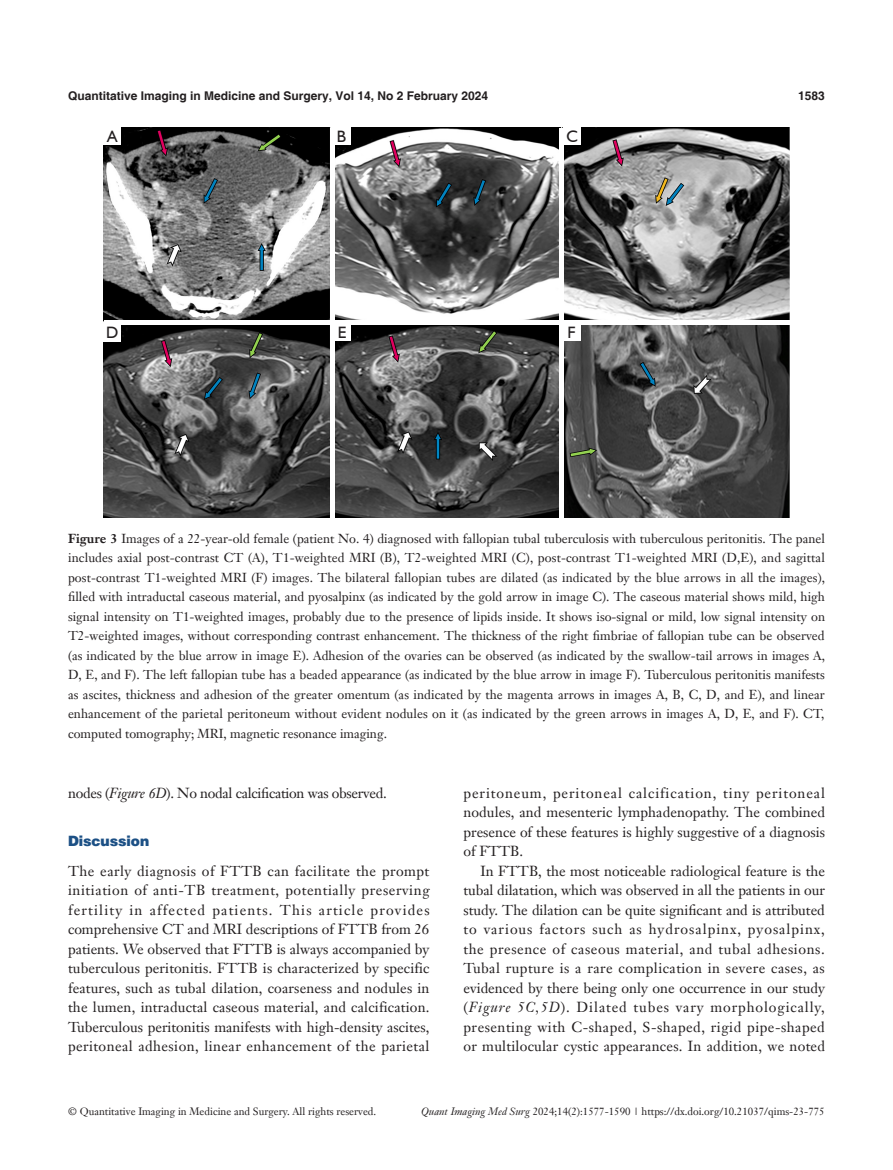
<style>
.page{position:relative;width:893px;height:1170px;background:#fff}
.page>*{position:absolute;margin:0;border:0;box-sizing:border-box;transform-origin:0 0}
.t1{font:16.5px "Humanist 521 BT";color:#231f20}
.t2{font:14.25px/19.5px "Janson Text LT";letter-spacing:.015em;color:#231f20;text-align:justify}
.t3{font:14.25px "Janson Text LT";letter-spacing:-.02em;color:#231f20}
.t4{font:900 14.25px "Helvetica";color:#1c5085}
.t5{font:12.75px/19.5px "Janson Text LT";color:#231f20;text-align:justify}
.t6{font:700 12px "Helvetica";color:#231f20}
.t7{font:10.5px "Janson Text LT";color:#231f20}
.s1{font-weight:700}
.s2{font-style:italic}
</style>
<div class="page">
<img style="left:104px;top:128px;width:685px;height:389px">
<hr style="left:330px;top:128px;width:4px;height:389px;background:#fff">
<div style="left:559px;top:128px;width:5px;height:389px;background:#fff"></div>
<div style="left:104px;top:320px;width:685px;height:5px;background:#fff"></div>
<div style="left:104px;top:128px;width:17px;height:17px;background:#fff"></div>
<div style="left:333px;top:128px;width:17px;height:17px;background:#fff"></div>
<div style="left:564px;top:128px;width:17px;height:17px;background:#fff"></div>
<div style="left:104px;top:324px;width:17px;height:17px;background:#fff"></div>
<div style="left:334px;top:324px;width:17px;height:17px;background:#fff"></div>
<div style="left:563px;top:324px;width:17px;height:17px;background:#fff"></div>
<p class="t6" style="left:68px;top:88px;width:422px">Quantitative Imaging in Medicine and Surgery, Vol 14, No 2 February 2024</p>
<p class="t6" style="left:798px;top:88px;width:28px">1583</p>
<p class="t1" style="left:107px;top:126px;width:12px">A</p>
<p class="t1" style="left:337px;top:126px;width:11px">B</p>
<p class="t1" style="left:566px;top:126px;width:13px">C</p>
<p class="t1" style="left:106px;top:322px;width:14px">D</p>
<p class="t1" style="left:338px;top:322px;width:10px">E</p>
<p class="t1" style="left:567px;top:322px;width:10px">F</p>
<p class="t5" style="left:68px;top:528px;width:759px"><span class="s1">Figure 3</span> Images of a 22-year-old female (patient No. 4) diagnosed with fallopian tubal tuberculosis with tuberculous peritonitis. The panel includes axial post-contrast CT (A), T1-weighted MRI (B), T2-weighted MRI (C), post-contrast T1-weighted MRI (D,E), and sagittal post-contrast T1-weighted MRI (F) images. The bilateral fallopian tubes are dilated (as indicated by the blue arrows in all the images), filled with intraductal caseous material, and pyosalpinx (as indicated by the gold arrow in image C). The caseous material shows mild, high signal intensity on T1-weighted images, probably due to the presence of lipids inside. It shows iso-signal or mild, low signal intensity on T2-weighted images, without corresponding contrast enhancement. The thickness of the right fimbriae of fallopian tube can be observed (as indicated by the blue arrow in image E). Adhesion of the ovaries can be observed (as indicated by the swallow-tail arrows in images A, D, E, and F). The left fallopian tube has a beaded appearance (as indicated by the blue arrow in image F). Tuberculous peritonitis manifests as ascites, thickness and adhesion of the greater omentum (as indicated by the magenta arrows in images A, B, C, D, and E), and linear enhancement of the parietal peritoneum without evident nodules on it (as indicated by the green arrows in images A, D, E, and F). CT, computed tomography; MRI, magnetic resonance imaging.</p>
<p class="t3" style="left:68px;top:783px;width:320px">nodes (<span class="s2">Figure 6D</span>). No nodal calcification was observed.</p>
<p class="t4" style="left:68px;top:832px;width:83px">Discussion</p>
<p class="t2" style="left:68px;top:860px;width:363px">The early diagnosis of FTTB can facilitate the prompt initiation of anti-TB treatment, potentially preserving fertility in affected patients. This article provides comprehensive CT and MRI descriptions of FTTB from 26 patients. We observed that FTTB is always accompanied by tuberculous peritonitis. FTTB is characterized by specific features, such as tubal dilation, coarseness and nodules in the lumen, intraductal caseous material, and calcification.<br>Tuberculous peritonitis manifests with high-density ascites, peritoneal adhesion, linear enhancement of the parietal</p>
<p class="t2" style="left:463px;top:782px;width:363px">peritoneum, peritoneal calcification, tiny peritoneal nodules, and mesenteric lymphadenopathy. The combined presence of these features is highly suggestive of a diagnosis of FTTB.</p>
<p class="t2" style="left:463px;top:860px;width:363px;text-indent:17px">In FTTB, the most noticeable radiological feature is the tubal dilatation, which was observed in all the patients in our study. The dilation can be quite significant and is attributed to various factors such as hydrosalpinx, pyosalpinx, the presence of caseous material, and tubal adhesions.<br>Tubal rupture is a rare complication in severe cases, as evidenced by there being only one occurrence in our study (<span class="s2">Figure 5C,5D</span>). Dilated tubes vary morphologically, presenting with C-shaped, S-shaped, rigid pipe-shaped or multilocular cystic appearances. In addition, we noted</p>
<p class="t7" style="left:68px;top:1104px;width:310px">© Quantitative Imaging in Medicine and Surgery. All rights reserved.</p>
<p class="t7" style="left:421px;top:1104px;width:405px"><span class="s2">Quant Imaging Med Surg</span> 2024;14(2):1577-1590 | https://dx.doi.org/10.21037/qims-23-775</p>
</div>
